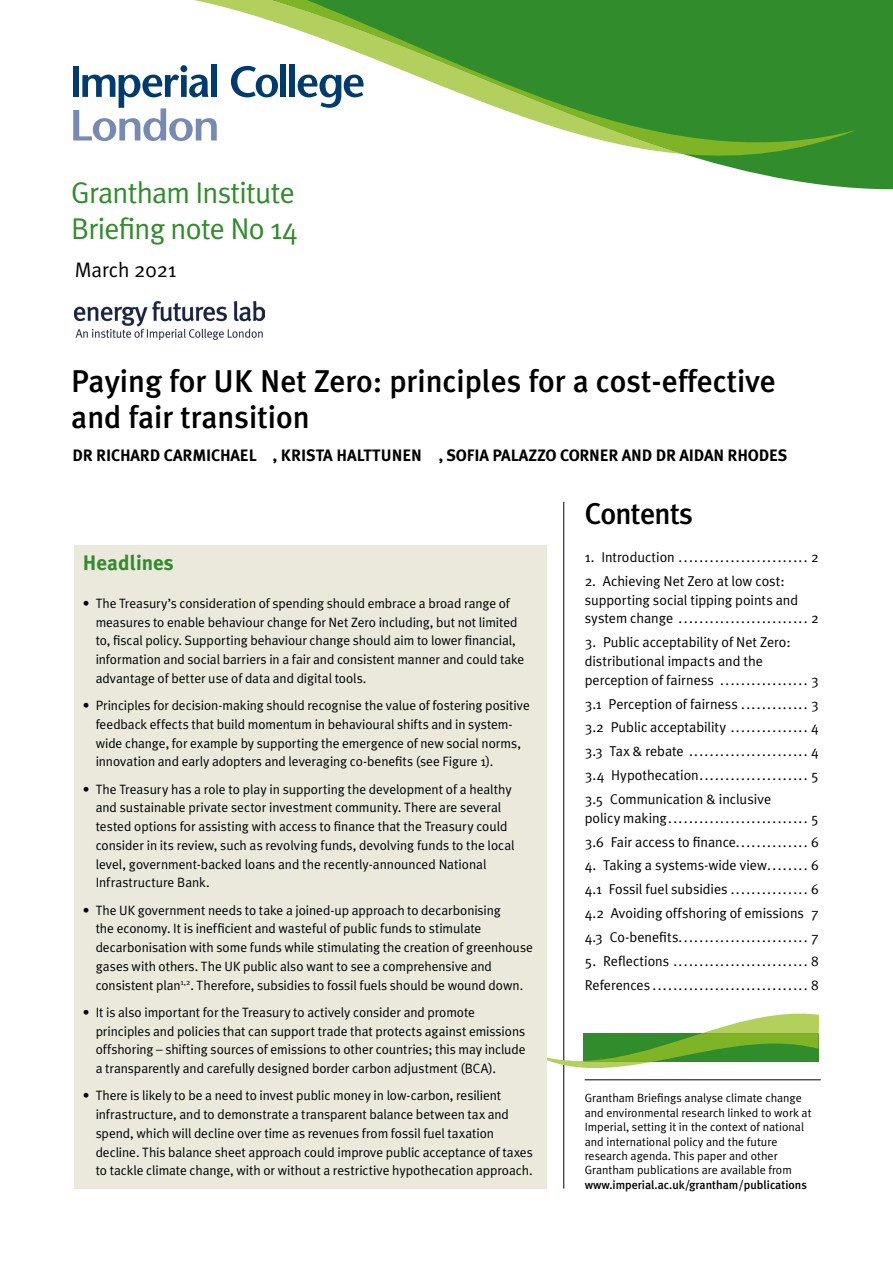
<style>
.page{position:relative;width:893px;height:1263px;background:#fff}
.page>*{position:absolute;margin:0;border:0;box-sizing:border-box;transform-origin:0 0}
.BP_Title{font:500 31.5px/36px "Meta Plus";color:#000}
.t1{font:30px/36px "Meta Plus Normal";letter-spacing:-.025em;color:#318c2c}
.t2{font:500 30px "Meta Plus";letter-spacing:-.025em;color:#000}
.t3{font:21px "Meta Plus Normal";color:#000}
._01b_Heading__not_in{font:700 21px "Meta Plus";color:#318c2c}
._02_Heading{font:700 16.5px "Meta Plus";letter-spacing:-.01em;color:#000}
._20_Contents_listing{font:14.25px/18.8px "Meta Plus Normal";letter-spacing:-.005em;color:#000}
.t4{font:13.5px/18.8px "Meta Plus Normal";letter-spacing:-.005em;color:#000}
.t5{font:12px/14.4px "Meta Plus Normal";color:#000}
.s1{font-family:"Meta Plus";font-weight:500}
</style>
<div class="page">
<svg style="left:700px;top:0;width:193px;height:190px;fill:#318c2c"></svg>
<svg style="left:194px;top:0;width:663px;height:159px;fill:#318c2c"></svg>
<hr style="left:563px;top:502px;width:1px;height:686px;background:#000">
<svg style="left:547px;top:1014px;width:272px;height:54px"></svg>
<hr style="left:585px;top:1079px;width:236px;height:1px;background:#000">
<svg style="left:231px;top:66px;width:47px;height:31px"></svg>
<div style="left:280px;top:65px;width:6px;height:32px;background:#003b70"></div>
<div style="left:290px;top:65px;width:5px;height:32px;background:#003b70"></div>
<svg style="left:298px;top:75px;width:66px;height:33px"></svg>
<svg style="left:73px;top:65px;width:144px;height:76px"></svg>
<div style="left:74px;top:545px;width:473px;height:643px;background:#eae9db"></div>
<img style="left:74px;top:301px;width:190px;height:39px">
<p class="t1" style="left:71px;top:174px;width:228px">Grantham Institute<br>Briefing note No 14</p>
<p class="t3" style="left:75px;top:257px;width:103px">March 2021</p>
<p class="BP_Title" style="left:71px;top:363px;width:706px">Paying for UK Net Zero: principles for a cost-effective and fair transition</p>
<p class="_02_Heading" style="left:73px;top:445px;width:717px">DR RICHARD CARMICHAEL , KRISTA HALTTUNEN , SOFIA PALAZZO CORNER AND DR AIDAN RHODES</p>
<p class="_01b_Heading__not_in" style="left:83px;top:551px;width:92px">Headlines</p>
<p class="t4" style="left:96px;top:593px;width:430px;text-indent:-13px">• The Treasury’s consideration of spending should embrace a broad range of measures to enable behaviour change for Net Zero including, but not limited to, fiscal policy. Supporting behaviour change should aim to lower financial, information and social barriers in a fair and consistent manner and could take advantage of better use of data and digital tools.</p>
<p class="t4" style="left:96px;top:696px;width:436px;text-indent:-13px">• Principles for decision-making should recognise the value of fostering positive feedback effects that build momentum in behavioural shifts and in system&shy;wide change, for example by supporting the emergence of new social norms, innovation and early adopters and leveraging co-benefits (see Figure 1).</p>
<p class="t4" style="left:96px;top:779px;width:420px;text-indent:-13px">• The Treasury has a role to play in supporting the development of a healthy and sustainable private sector investment community. There are several tested options for assisting with access to finance that the Treasury could consider in its review, such as revolving funds, devolving funds to the local level, government-backed loans and the recently-announced National Infrastructure Bank.</p>
<p class="t4" style="left:96px;top:900px;width:439px;text-indent:-13px">• The UK government needs to take a joined-up approach to decarbonising<br>the economy. It is inefficient and wasteful of public funds to stimulate decarbonisation with some funds while stimulating the creation of greenhouse gases with others. The UK public also want to see a comprehensive and consistent plan<sup>1,2</sup>. Therefore, subsidies to fossil fuels should be wound down.</p>
<p class="t4" style="left:96px;top:1003px;width:431px;text-indent:-13px">• It is also important for the Treasury to actively consider and promote principles and policies that can support trade that protects against emissions offshoring – shifting sources of emissions to other countries; this may include a transparently and carefully designed border carbon adjustment (BCA).</p>
<p class="t4" style="left:96px;top:1086px;width:439px;text-indent:-13px">• There is likely to be a need to invest public money in low-carbon, resilient infrastructure, and to demonstrate a transparent balance between tax and spend, which will decline over time as revenues from fossil fuel taxation decline. This balance sheet approach could improve public acceptance of taxes to tackle climate change, with or without a restrictive hypothecation approach.</p>
<p class="t2" style="left:585px;top:496px;width:110px">Contents</p>
<p class="_20_Contents_listing" style="left:585px;top:547px;width:236px">1. Introduction ......................... 2</p>
<p class="_20_Contents_listing" style="left:585px;top:571px;width:236px">2. Achieving Net Zero at low cost: supporting social tipping points and system change ......................... 2</p>
<p class="_20_Contents_listing" style="left:585px;top:633px;width:236px">3. Public acceptability of Net Zero: distributional impacts and the perceptionof fairness ................. 3</p>
<p class="_20_Contents_listing" style="left:585px;top:694px;width:236px">3.1 Perception of fairness ............. 3</p>
<p class="_20_Contents_listing" style="left:585px;top:718px;width:236px">3.2 Public acceptability ............... 4</p>
<p class="_20_Contents_listing" style="left:585px;top:742px;width:236px">3.3 Tax &amp; rebate ....................... 4</p>
<p class="_20_Contents_listing" style="left:585px;top:766px;width:236px">3.4 Hypothecation..................... 5</p>
<p class="_20_Contents_listing" style="left:585px;top:789px;width:236px">3.5 Communication &amp; inclusive policymaking........................... 5</p>
<p class="_20_Contents_listing" style="left:585px;top:832px;width:236px">3.6 Fair access to finance.............. 6</p>
<p class="_20_Contents_listing" style="left:585px;top:856px;width:236px">4. Taking a systems-wide view........ 6</p>
<p class="_20_Contents_listing" style="left:585px;top:880px;width:236px">4.1 Fossil fuel subsidies ............... 6</p>
<p class="_20_Contents_listing" style="left:585px;top:904px;width:236px">4.2 Avoiding offshoring of emissions 7</p>
<p class="_20_Contents_listing" style="left:585px;top:927px;width:236px">4.3 Co-benefits......................... 7</p>
<p class="_20_Contents_listing" style="left:585px;top:951px;width:236px">5. Reflections .......................... 8</p>
<p class="_20_Contents_listing" style="left:585px;top:975px;width:236px">References.............................. 8</p>
<p class="t5" style="left:585px;top:1091px;width:228px">Grantham Briefings analyse climate change and environmental research linked to work at Imperial, setting it in the context of national and international policy and the future research agenda. This paper and other Grantham publications are available from <span class="s1">www.imperial.ac.uk/grantham/publications</span></p>
</div>
